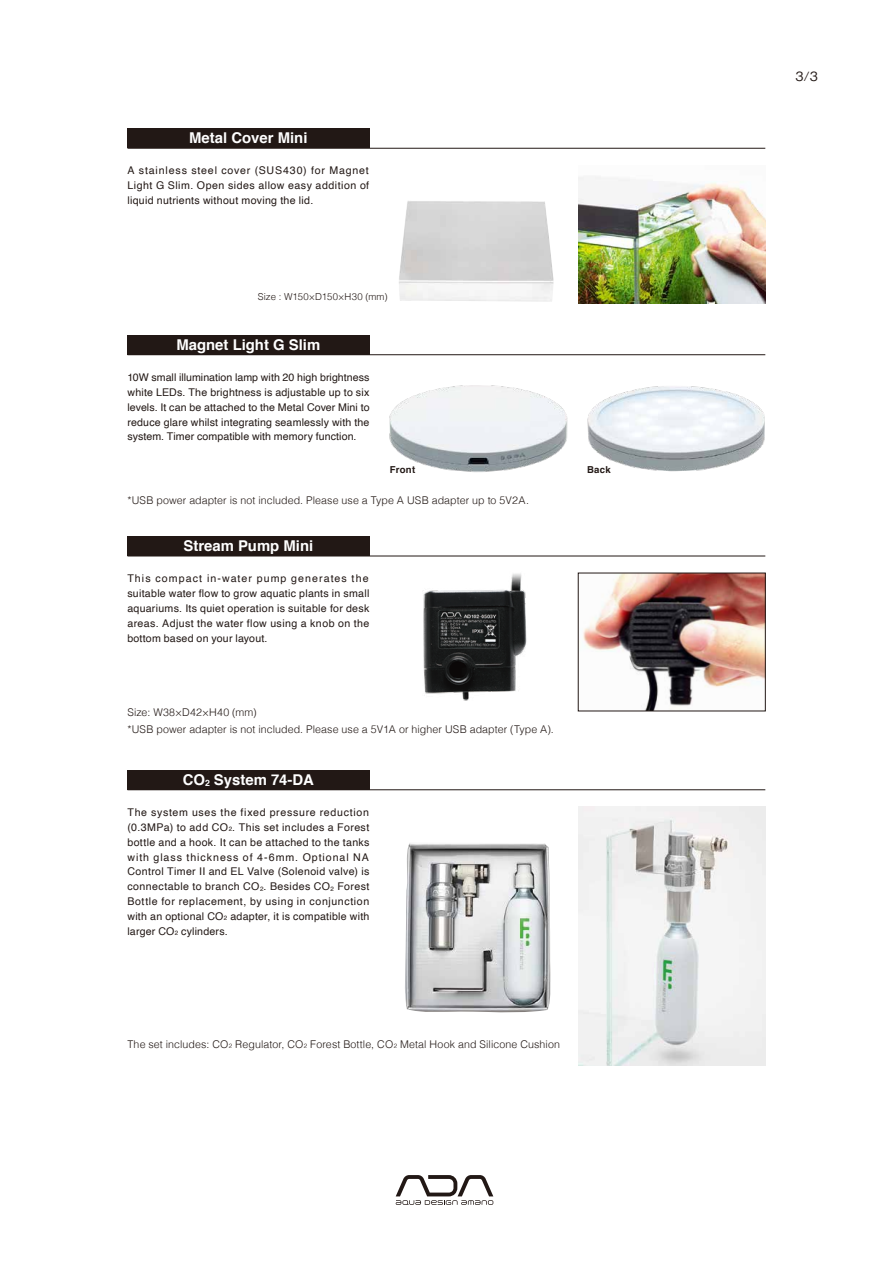
<style>
.page{position:relative;width:893px;height:1263px;background:#fff}
.page>*{position:absolute;margin:0;border:0;box-sizing:border-box;transform-origin:0 0}
.t1{font:700 14.85px "Helvetica";color:#fff}
.t2{font:500 12.75px "Gothic BBB Pro";color:#221815}
.t3{font:10.65px/14.9px "Helvetica";letter-spacing:.02em;color:#221815;text-align:justify}
.t4{font:300 10.65px/17px "Helvetica";letter-spacing:.01em;color:#221815}
.t5{font:300 9.6px "Helvetica";letter-spacing:.015em;color:#221815}
.t6{font:700 9.6px "Helvetica";letter-spacing:.03em;color:#221815}
.s1{font-size:8.7px}
.s2{font-size:6.15px}
</style>
<div class="page">
<div style="left:127px;top:128px;width:242px;height:20px;background:#221815"></div>
<hr style="left:127px;top:148px;width:638px;height:1px;background:#221815">
<img style="left:578px;top:176px;width:187px;height:127px">
<img style="left:399px;top:201px;width:155px;height:101px">
<div style="left:127px;top:536px;width:242px;height:20px;background:#221815"></div>
<hr style="left:127px;top:556px;width:638px;height:1px;background:#221815">
<img style="left:583px;top:575px;width:180px;height:134px">
<img style="left:422px;top:556px;width:105px;height:145px">
<div style="left:127px;top:770px;width:242px;height:20px;background:#221815"></div>
<hr style="left:127px;top:789px;width:638px;height:1px;background:#221815">
<img style="left:578px;top:807px;width:187px;height:259px">
<img style="left:405px;top:843px;width:146px;height:170px">
<div style="left:127px;top:335px;width:242px;height:20px;background:#221815"></div>
<hr style="left:127px;top:354px;width:638px;height:1px;background:#221815">
<img style="left:390px;top:385px;width:177px;height:87px">
<img style="left:587px;top:386px;width:177px;height:86px">
<svg style="left:396px;top:1175px;width:97px;height:30px"></svg>
<h1 class="t1" style="left:189px;top:126px;width:120px">Metal Cover Mini</h1>
<p class="t3" style="left:127px;top:163px;width:243px">A stainless steel cover (SUS430) for Magnet Light G Slim. Open sides allow easy addition of liquid nutrients without moving the lid.</p>
<p class="t5" style="left:258px;top:288px;width:131px">Size : W150×D150×H30 (mm)</p>
<h1 class="t1" style="left:176px;top:333px;width:145px">Magnet Light G Slim</h1>
<p class="t3" style="left:127px;top:370px;width:244px">10W small illumination lamp with 20 high brightness white LEDs. The brightness is adjustable up to six levels. It can be attached to the Metal Cover Mini to reduce glare whilst integrating seamlessly with the system. Timer compatible with memory function.</p>
<p class="t6" style="left:390px;top:462px;width:27px">Front</p>
<p class="t6" style="left:587px;top:462px;width:25px">Back</p>
<p class="t4" style="left:127px;top:491px;width:403px">*USB power adapter is not included. Please use a Type A USB adapter up to 5V2A.</p>
<h1 class="t1" style="left:183px;top:534px;width:131px">Stream Pump Mini</h1>
<p class="t3" style="left:127px;top:571px;width:243px">This compact in-water pump generates the suitable water flow to grow aquatic plants in small aquariums. Its quiet operation is suitable for desk areas. Adjust the water flow using a knob on the bottom based on your layout.</p>
<p class="t4" style="left:127px;top:703px;width:428px">Size: W38×D42×H40 (mm)<br>*USB power adapter is not included. Please use a 5V1A or higher USB adapter (Type A).</p>
<h1 class="t1" style="left:183px;top:768px;width:133px">CO<span class="s1">2</span> System 74-DA</h1>
<p class="t3" style="left:127px;top:805px;width:244px">The system uses the fixed pressure reduction (0.3MPa) to add CO<span class="s2">2</span>. This set includes a Forest bottle and a hook. It can be attached to the tanks with glass thickness of 4-6mm. Optional NA Control Timer II and EL Valve (Solenoid valve) is connectable to branch CO<span class="s2">2</span>. Besides CO<span class="s2">2</span> Forest Bottle for replacement, by using in conjunction with an optional CO<span class="s2">2</span> adapter, it is compatible with larger CO<span class="s2">2</span> cylinders.</p>
<p class="t4" style="left:127px;top:1035px;width:434px">The set includes: CO<span class="s2">2</span> Regulator, CO<span class="s2">2</span> Forest Bottle, CO<span class="s2">2</span> Metal Hook and Silicone Cushion</p>
<p class="t2" style="left:796px;top:66px;width:24px">3/3</p>
</div>
